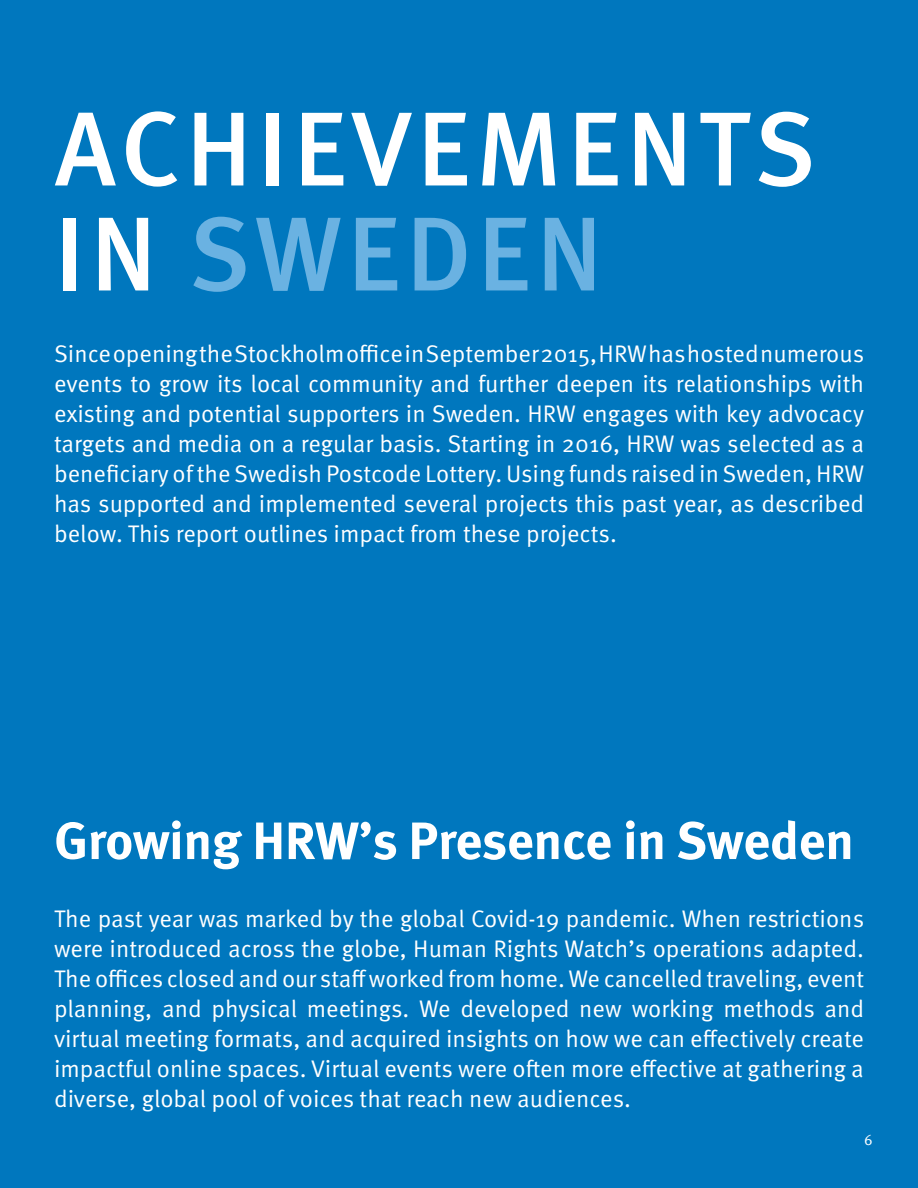
<style>
.page{position:relative;width:918px;height:1188px;background:#0077be}
.page>*{position:absolute;margin:0;border:0;box-sizing:border-box;transform-origin:0 0}
.t1{font:500 105px/105px "Meta Pro";letter-spacing:.05em;color:#fff}
.t2{font:700 52.5px "Meta Pro";letter-spacing:-.01em;color:#fff}
.t3{font:24px/30px "Meta Pro Norm";color:#fff;text-align:justify}
.t4{font:15px "Meta Pro Norm";color:#fff}
.s1{color:#6ab2e2}
</style>
<div class="page">
<h1 class="t1" style="left:55px;top:90px;width:763px">ACHIEVEMENTS<br>IN <span class="s1">SWEDEN</span></h1>
<p class="t3" style="left:54px;top:337px;width:812px">Since opening the Stockholm office in September 2015, HRW has hosted numerous events to grow its local community and further deepen its relationships with existing and potential supporters in Sweden. HRW engages with key advocacy targets and media on a regular basis. Starting in 2016, HRW was selected as a beneficiary of the Swedish Postcode Lottery. Using funds raised in Sweden, HRW has supported and implemented several projects this past year, as described below. This report outlines impact from these projects.</p>
<h2 class="t2" style="left:54px;top:800px;width:802px">Growing HRW’s Presence in Sweden</h2>
<p class="t3" style="left:54px;top:902px;width:812px">The past year was marked by the global Covid-19 pandemic. When restrictions were introduced across the globe, Human Rights Watch’s operations adapted.<br>The offices closed and our staff worked from home. We cancelled traveling, event planning, and physical meetings. We developed new working methods and virtual meeting formats, and acquired insights on how we can effectively create impactful online spaces. Virtual events were often more effective at gathering a diverse, global pool of voices that reach new audiences.</p>
<p class="t4" style="left:864px;top:1129px;width:10px">6</p>
</div>
